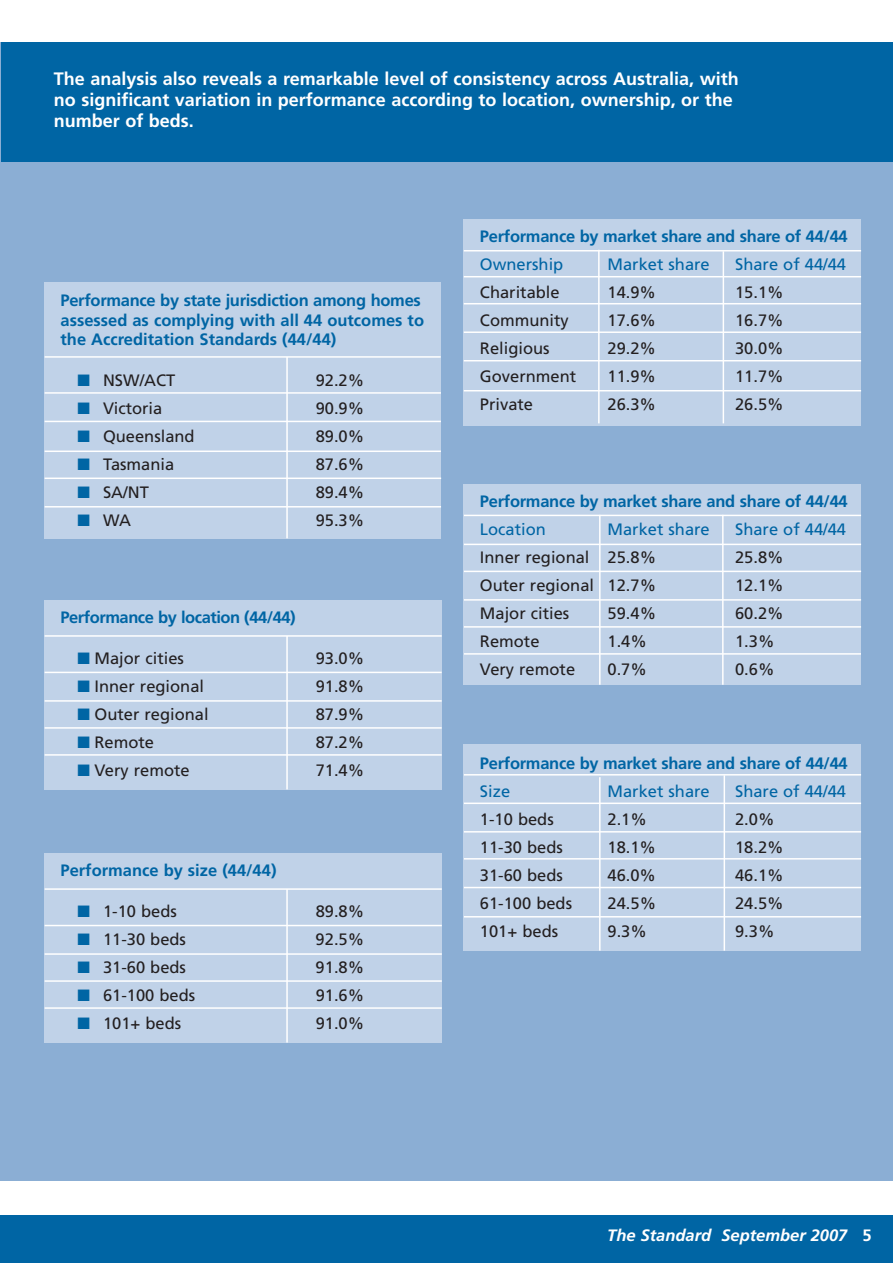
<style>
.page{position:relative;width:893px;height:1263px;background:#fff}
.page>*{position:absolute;margin:0;border:0;box-sizing:border-box;transform-origin:0 0}
.t1{font:700 18px/21px "Frutiger";color:#fff}
.t2{font:16.5px "Frutiger";color:#231f20}
.t3{font:700 16.5px/19.5px "Frutiger";letter-spacing:-.015em;color:#0065a4}
.t4{font:16.5px "Frutiger";color:#0065a4}
.t5{font:italic 700 16.5px "Frutiger";color:#fff}
.s1{color:#0065a4}
.s2{font-style:normal}
</style>
<div class="page">
<div style="left:0;top:43px;width:893px;height:1138px;background:#8baed4"></div>
<div style="left:0;top:1215px;width:893px;height:48px;background:#0065a4"></div>
<div style="left:45px;top:282px;width:396px;height:256px;background:#c0d2e8"></div>
<hr style="left:45px;top:356px;width:396px;height:2px;background:#fff">
<hr style="left:45px;top:392px;width:396px;height:2px;background:#fff">
<hr style="left:45px;top:421px;width:396px;height:1px;background:#fff">
<hr style="left:45px;top:450px;width:396px;height:2px;background:#fff">
<hr style="left:45px;top:477px;width:396px;height:2px;background:#fff">
<hr style="left:45px;top:506px;width:396px;height:1px;background:#fff">
<hr style="left:286px;top:357px;width:2px;height:181px;background:#fff">
<div style="left:45px;top:600px;width:397px;height:189px;background:#c0d2e8"></div>
<hr style="left:45px;top:635px;width:397px;height:2px;background:#fff">
<hr style="left:45px;top:672px;width:397px;height:1px;background:#fff">
<hr style="left:45px;top:700px;width:397px;height:2px;background:#fff">
<hr style="left:45px;top:727px;width:397px;height:2px;background:#fff">
<hr style="left:45px;top:754px;width:397px;height:2px;background:#fff">
<hr style="left:286px;top:636px;width:2px;height:153px;background:#fff">
<div style="left:464px;top:219px;width:397px;height:207px;background:#c0d2e8"></div>
<hr style="left:464px;top:250px;width:397px;height:1px;background:#fff">
<hr style="left:464px;top:276px;width:397px;height:1px;background:#fff">
<hr style="left:464px;top:303px;width:397px;height:1px;background:#fff">
<hr style="left:464px;top:331px;width:397px;height:2px;background:#fff">
<hr style="left:464px;top:360px;width:397px;height:1px;background:#fff">
<hr style="left:464px;top:390px;width:397px;height:1px;background:#fff">
<hr style="left:598px;top:250px;width:2px;height:173px;background:#fff">
<hr style="left:723px;top:251px;width:1px;height:172px;background:#fff">
<div style="left:464px;top:484px;width:397px;height:201px;background:#c0d2e8"></div>
<div style="left:464px;top:744px;width:397px;height:206px;background:#c0d2e8"></div>
<hr style="left:464px;top:515px;width:397px;height:1px;background:#fff">
<hr style="left:464px;top:544px;width:397px;height:1px;background:#fff">
<hr style="left:464px;top:571px;width:397px;height:1px;background:#fff">
<hr style="left:464px;top:599px;width:397px;height:2px;background:#fff">
<hr style="left:464px;top:626px;width:397px;height:2px;background:#fff">
<hr style="left:464px;top:653px;width:397px;height:2px;background:#fff">
<hr style="left:464px;top:774px;width:397px;height:1px;background:#fff">
<hr style="left:464px;top:802px;width:397px;height:2px;background:#fff">
<hr style="left:464px;top:831px;width:397px;height:1px;background:#fff">
<hr style="left:464px;top:858px;width:397px;height:1px;background:#fff">
<hr style="left:464px;top:887px;width:397px;height:1px;background:#fff">
<hr style="left:464px;top:916px;width:397px;height:1px;background:#fff">
<hr style="left:599px;top:515px;width:2px;height:170px;background:#fff">
<hr style="left:599px;top:777px;width:2px;height:173px;background:#fff">
<hr style="left:724px;top:775px;width:1px;height:175px;background:#fff">
<hr style="left:722px;top:515px;width:2px;height:170px;background:#fff">
<div style="left:45px;top:853px;width:397px;height:189px;background:#c0d2e8"></div>
<hr style="left:45px;top:888px;width:397px;height:2px;background:#fff">
<hr style="left:45px;top:925px;width:397px;height:1px;background:#fff">
<hr style="left:45px;top:953px;width:397px;height:2px;background:#fff">
<hr style="left:45px;top:980px;width:397px;height:2px;background:#fff">
<hr style="left:45px;top:1007px;width:397px;height:2px;background:#fff">
<hr style="left:286px;top:889px;width:2px;height:153px;background:#fff">
<div style="left:1px;top:43px;width:892px;height:119px;background:#0065a4"></div>
<p class="t1" style="left:54px;top:69px;width:686px">The analysis also reveals a remarkable level of consistency across Australia, with no significant variation in performance according to location, ownership, or the number of beds.</p>
<p class="t3" style="left:61px;top:292px;width:365px">Performance by state jurisdiction among homes assessed as complying with all 44 outcomes to the Accreditation Standards (44/44)</p>
<p class="t2" style="left:78px;top:374px;width:99px"><span class="s1">■</span> NSW/ACT</p>
<p class="t2" style="left:316px;top:374px;width:50px">92.2%</p>
<p class="t2" style="left:78px;top:402px;width:86px"><span class="s1">■</span> Victoria</p>
<p class="t2" style="left:316px;top:402px;width:50px">90.9%</p>
<p class="t2" style="left:78px;top:430px;width:119px"><span class="s1">■</span> Queensland</p>
<p class="t2" style="left:316px;top:430px;width:50px">89.0%</p>
<p class="t2" style="left:78px;top:458px;width:98px"><span class="s1">■</span> Tasmania</p>
<p class="t2" style="left:316px;top:458px;width:50px">87.6%</p>
<p class="t2" style="left:78px;top:486px;width:73px"><span class="s1">■</span> SA/NT</p>
<p class="t2" style="left:316px;top:486px;width:50px">89.4%</p>
<p class="t2" style="left:78px;top:514px;width:55px"><span class="s1">■</span> WA</p>
<p class="t2" style="left:316px;top:514px;width:50px">95.3%</p>
<p class="t3" style="left:61px;top:609px;width:237px">Performance by location (44/44)</p>
<p class="t2" style="left:78px;top:651px;width:108px"><span class="s1">■</span> Major cities</p>
<p class="t2" style="left:316px;top:651px;width:50px">93.0%</p>
<p class="t2" style="left:78px;top:679px;width:128px"><span class="s1">■</span> Inner regional</p>
<p class="t2" style="left:316px;top:679px;width:50px">91.8%</p>
<p class="t2" style="left:78px;top:707px;width:133px"><span class="s1">■</span> Outer regional</p>
<p class="t2" style="left:316px;top:707px;width:50px">87.9%</p>
<p class="t2" style="left:78px;top:735px;width:78px"><span class="s1">■</span> Remote</p>
<p class="t2" style="left:316px;top:735px;width:50px">87.2%</p>
<p class="t2" style="left:78px;top:763px;width:114px"><span class="s1">■</span> Very remote</p>
<p class="t2" style="left:316px;top:763px;width:50px">71.4%</p>
<p class="t3" style="left:61px;top:862px;width:217px">Performance by size (44/44)</p>
<p class="t2" style="left:78px;top:904px;width:101px"><span class="s1">■</span> 1-10 beds</p>
<p class="t2" style="left:316px;top:904px;width:50px">89.8%</p>
<p class="t2" style="left:78px;top:932px;width:110px"><span class="s1">■</span> 11-30 beds</p>
<p class="t2" style="left:316px;top:932px;width:50px">92.5%</p>
<p class="t2" style="left:78px;top:960px;width:110px"><span class="s1">■</span> 31-60 beds</p>
<p class="t2" style="left:316px;top:960px;width:50px">91.8%</p>
<p class="t2" style="left:78px;top:988px;width:119px"><span class="s1">■</span> 61-100 beds</p>
<p class="t2" style="left:316px;top:988px;width:50px">91.6%</p>
<p class="t2" style="left:78px;top:1016px;width:105px"><span class="s1">■</span> 101+ beds</p>
<p class="t2" style="left:316px;top:1016px;width:50px">91.0%</p>
<p class="t3" style="left:480px;top:228px;width:369px">Performance by market share and share of 44/44</p>
<p class="t4" style="left:480px;top:258px;width:85px">Ownership</p>
<p class="t4" style="left:607px;top:258px;width:104px">Market share</p>
<p class="t4" style="left:735px;top:258px;width:112px">Share of 44/44</p>
<p class="t2" style="left:480px;top:286px;width:81px">Charitable</p>
<p class="t2" style="left:607px;top:286px;width:50px">14.9%</p>
<p class="t2" style="left:735px;top:286px;width:50px">15.1%</p>
<p class="t2" style="left:480px;top:314px;width:90px">Community</p>
<p class="t2" style="left:607px;top:314px;width:50px">17.6%</p>
<p class="t2" style="left:735px;top:314px;width:50px">16.7%</p>
<p class="t2" style="left:480px;top:342px;width:71px">Religious</p>
<p class="t2" style="left:607px;top:342px;width:50px">29.2%</p>
<p class="t2" style="left:735px;top:342px;width:50px">30.0%</p>
<p class="t2" style="left:480px;top:370px;width:98px">Government</p>
<p class="t2" style="left:607px;top:370px;width:50px">11.9%</p>
<p class="t2" style="left:735px;top:370px;width:50px">11.7%</p>
<p class="t2" style="left:480px;top:398px;width:55px">Private</p>
<p class="t2" style="left:607px;top:398px;width:50px">26.3%</p>
<p class="t2" style="left:735px;top:398px;width:50px">26.5%</p>
<p class="t3" style="left:480px;top:493px;width:369px">Performance by market share and share of 44/44</p>
<p class="t4" style="left:480px;top:522px;width:67px">Location</p>
<p class="t4" style="left:607px;top:522px;width:104px">Market share</p>
<p class="t4" style="left:735px;top:522px;width:112px">Share of 44/44</p>
<p class="t2" style="left:480px;top:550px;width:178px">Inner regional 25.8%</p>
<p class="t2" style="left:735px;top:550px;width:50px">25.8%</p>
<p class="t2" style="left:480px;top:578px;width:178px">Outer regional 12.7%</p>
<p class="t2" style="left:735px;top:578px;width:50px">12.1%</p>
<p class="t2" style="left:480px;top:606px;width:91px">Major cities</p>
<p class="t2" style="left:607px;top:606px;width:50px">59.4%</p>
<p class="t2" style="left:735px;top:606px;width:50px">60.2%</p>
<p class="t2" style="left:480px;top:634px;width:61px">Remote</p>
<p class="t2" style="left:607px;top:634px;width:41px">1.4%</p>
<p class="t2" style="left:735px;top:634px;width:41px">1.3%</p>
<p class="t2" style="left:480px;top:662px;width:97px">Very remote</p>
<p class="t2" style="left:607px;top:662px;width:41px">0.7%</p>
<p class="t2" style="left:735px;top:662px;width:41px">0.6%</p>
<p class="t3" style="left:480px;top:754px;width:369px">Performance by market share and share of 44/44</p>
<p class="t4" style="left:480px;top:784px;width:32px">Size</p>
<p class="t4" style="left:607px;top:784px;width:104px">Market share</p>
<p class="t4" style="left:735px;top:784px;width:112px">Share of 44/44</p>
<p class="t2" style="left:480px;top:812px;width:75px">1-10 beds</p>
<p class="t2" style="left:607px;top:812px;width:41px">2.1%</p>
<p class="t2" style="left:735px;top:812px;width:41px">2.0%</p>
<p class="t2" style="left:480px;top:840px;width:84px">11-30 beds</p>
<p class="t2" style="left:607px;top:840px;width:50px">18.1%</p>
<p class="t2" style="left:735px;top:840px;width:50px">18.2%</p>
<p class="t2" style="left:480px;top:868px;width:84px">31-60 beds</p>
<p class="t2" style="left:607px;top:868px;width:50px">46.0%</p>
<p class="t2" style="left:735px;top:868px;width:50px">46.1%</p>
<p class="t2" style="left:480px;top:896px;width:94px">61-100 beds</p>
<p class="t2" style="left:607px;top:896px;width:50px">24.5%</p>
<p class="t2" style="left:735px;top:896px;width:50px">24.5%</p>
<p class="t2" style="left:480px;top:924px;width:80px">101+ beds</p>
<p class="t2" style="left:607px;top:924px;width:41px">9.3%</p>
<p class="t2" style="left:735px;top:924px;width:41px">9.3%</p>
<p class="t5" style="left:607px;top:1229px;width:266px">The Standard September 2007 <span class="s2">5</span></p>
</div>
